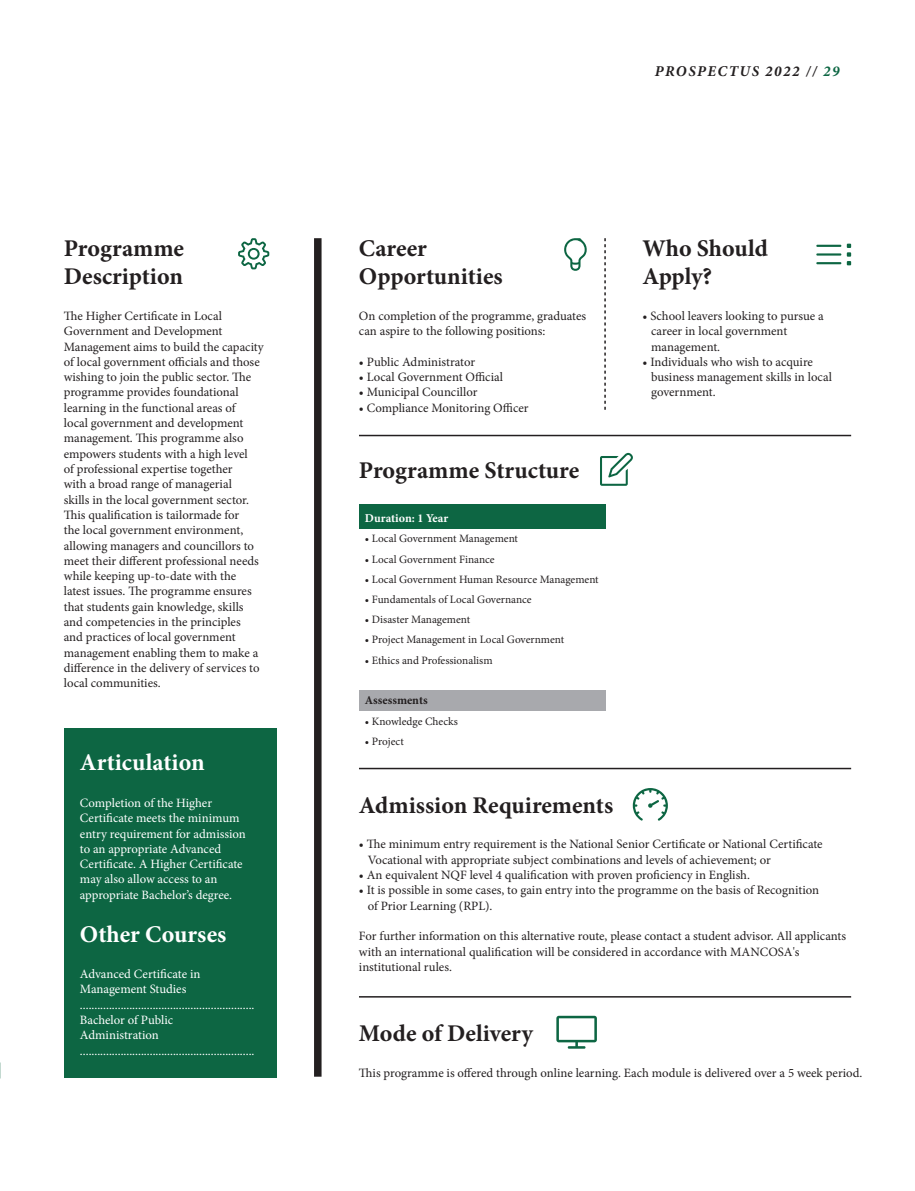
<style>
.page{position:relative;width:915px;height:1191px;background:#fff}
.page>*{position:absolute;margin:0;border:0;box-sizing:border-box;transform-origin:0 0}
.t1{font:700 24px/28.8px "Minion Pro";color:#231f20}
.t2{font:700 24px "Minion Pro";color:#fff}
.t3{font:italic 700 15px "Minion Pro";letter-spacing:.1em;color:#231f20}
.t4{font:12.75px/15.3px "Minion Pro";color:#231f20}
.t5{font:12.75px/15.3px "Minion Pro";color:#fff}
.t6{font:700 12px "Minion Pro";letter-spacing:-.005em;color:#fff}
.t7{font:700 12px "Minion Pro";color:#231f20}
.t8{font:11.25px "Minion Pro";color:#231f20}
.s1{color:#0d6643}
</style>
<div class="page">
<div style="left:359px;top:504px;width:246px;height:24px;background:#0d6643"></div>
<div style="left:359px;top:689px;width:246px;height:21px;background:#a8a9ad"></div>
<div style="left:64px;top:728px;width:212px;height:350px;background:#0d6643"></div>
<div style="left:314px;top:238px;width:7px;height:838px;background:#231f20"></div>
<hr style="left:359px;top:435px;width:491px;height:1px;background:#231f20">
<svg style="left:604px;top:238px;width:1px;height:172px"></svg>
<svg style="left:564px;top:238px;width:22px;height:33px"></svg>
<svg style="left:238px;top:238px;width:31px;height:31px"></svg>
<svg style="left:816px;top:244px;width:34px;height:21px"></svg>
<svg style="left:600px;top:453px;width:32px;height:33px"></svg>
<hr style="left:359px;top:996px;width:491px;height:1px;background:#231f20">
<hr style="left:359px;top:767px;width:491px;height:2px;background:#231f20">
<svg style="left:632px;top:788px;width:35px;height:32px"></svg>
<svg style="left:556px;top:1015px;width:40px;height:33px"></svg>
<h1 class="t1" style="left:64px;top:233px;width:122px">Programme<br>Description</h1>
<p class="t4" style="left:64px;top:308px;width:201px">The Higher Certificate in Local Government and Development Management aims to build the capacity of local government officials and those wishing to join the public sector. The programme provides foundational learning in the functional areas of<br>local government and development management. This programme also empowers students with a high level<br>of professional expertise together<br>with a broad range of managerial<br>skills in the local government sector.<br>This qualification is tailormade for<br>the local government environment, allowing managers and councillors to meet their different professional needs while keeping up-to-date with the latest issues. The programme ensures that students gain knowledge, skills and competencies in the principles<br>and practices of local government management enabling them to make a difference in the delivery of services to local communities.</p>
<h1 class="t2" style="left:80px;top:745px;width:126px">Articulation</h1>
<p class="t5" style="left:80px;top:795px;width:167px">Completion of the Higher<br>Certificate meets the minimum entry requirement for admission to an appropriate Advanced<br>Certificate. A Higher Certificate may also allow access to an appropriate Bachelor’s degree.</p>
<h1 class="t2" style="left:80px;top:917px;width:148px">Other Courses</h1>
<p class="t5" style="left:80px;top:966px;width:176px">Advanced Certificate in Management Studies ............................................................<br>Bachelor of Public Administration ............................................................</p>
<p class="t3" style="left:654px;top:60px;width:186px">PROSPECTUS 2022 // <span class="s1">29</span></p>
<h1 class="t1" style="left:359px;top:233px;width:145px">Career<br>Opportunities</h1>
<p class="t4" style="left:359px;top:308px;width:229px">On completion of the programme, graduates can aspire to the following positions:</p>
<p class="t4" style="left:359px;top:354px;width:118px">• Public Administrator</p>
<p class="t4" style="left:359px;top:369px;width:145px">• Local Government Official</p>
<p class="t4" style="left:359px;top:385px;width:120px">• Municipal Councillor</p>
<p class="t4" style="left:359px;top:400px;width:171px">• Compliance Monitoring Officer</p>
<h1 class="t1" style="left:359px;top:455px;width:222px">Programme Structure</h1>
<p class="t6" style="left:365px;top:510px;width:85px">Duration: 1 Year</p>
<p class="t8" style="left:365px;top:531px;width:154px">• Local Government Management</p>
<p class="t8" style="left:365px;top:551px;width:131px">• Local Government Finance</p>
<p class="t8" style="left:365px;top:571px;width:235px">• Local Government Human Resource Management</p>
<p class="t8" style="left:365px;top:592px;width:168px">• Fundamentals of Local Governance</p>
<p class="t8" style="left:365px;top:612px;width:107px">• Disaster Management</p>
<p class="t8" style="left:365px;top:632px;width:201px">• Project Management in Local Government</p>
<p class="t8" style="left:365px;top:652px;width:129px">• Ethics and Professionalism</p>
<p class="t7" style="left:365px;top:692px;width:64px">Assessments</p>
<p class="t8" style="left:365px;top:713px;width:94px">• Knowledge Checks</p>
<p class="t8" style="left:365px;top:733px;width:40px">• Project</p>
<h1 class="t1" style="left:359px;top:790px;width:256px">Admission Requirements</h1>
<h1 class="t1" style="left:642px;top:233px;width:127px">Who Should<br>Apply?</h1>
<p class="t4" style="left:651px;top:308px;width:174px;text-indent:-9px">• School leavers looking to pursue a career in local government management.</p>
<p class="t4" style="left:651px;top:354px;width:182px;text-indent:-9px">• Individuals who wish to acquire business management skills in local government.</p>
<p class="t4" style="left:367px;top:836px;width:456px;text-indent:-9px">• The minimum entry requirement is the National Senior Certificate or National Certificate<br>Vocational with appropriate subject combinations and levels of achievement; or</p>
<p class="t4" style="left:359px;top:867px;width:392px">• An equivalent NQF level 4 qualification with proven proficiency in English.</p>
<p class="t4" style="left:367px;top:882px;width:453px;text-indent:-9px">• It is possible in some cases, to gain entry into the programme on the basis of Recognition of Prior Learning (RPL).</p>
<p class="t4" style="left:359px;top:928px;width:488px">For further information on this alternative route, please contact a student advisor. All applicants with an international qualification will be considered in accordance with MANCOSA's institutional rules.</p>
<h1 class="t1" style="left:359px;top:1018px;width:175px">Mode of Delivery</h1>
<p class="t4" style="left:359px;top:1065px;width:505px">This programme is offered through online learning. Each module is delivered over a 5 week period.</p>
</div>
